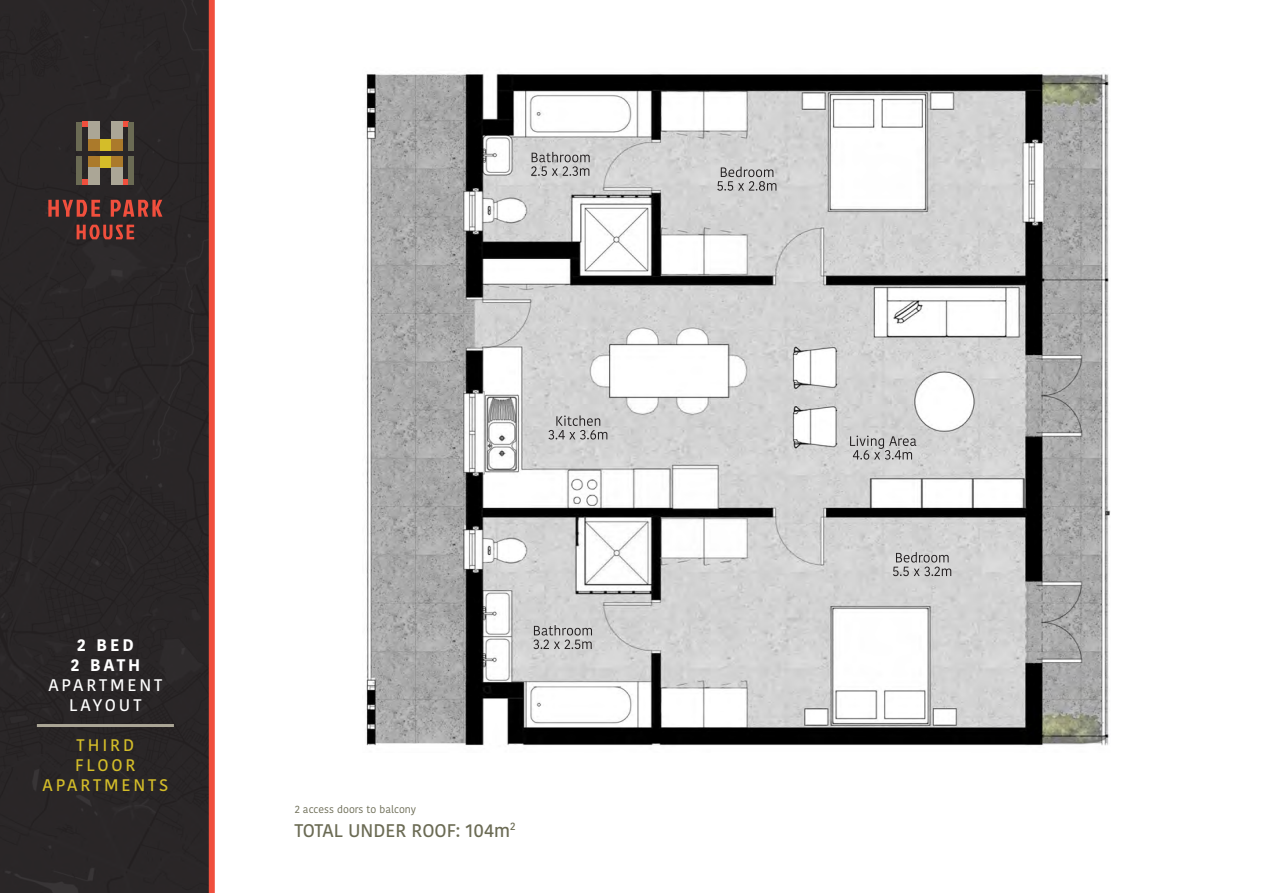
<style>
.page{position:relative;width:1263px;height:893px;background:#fff}
.page>*{position:absolute;margin:0;border:0;box-sizing:border-box;transform-origin:0 0}
.t1{font:500 18.3px "Kohinoor Bangla";color:#6b6b54}
.t2{font:500 16.8px/20.1px "Kohinoor Bangla";letter-spacing:.175em;color:#fff;text-align:center}
.t3{font:500 16.8px/20.1px "Kohinoor Bangla";letter-spacing:.175em;color:#d4bd29;text-align:center}
.t4{font:700 16.8px "Kohinoor Bangla";color:#fff}
.t5{font:10.5px "Kohinoor Bangla";color:#6b6b54}
.s1{font-weight:700}
</style>
<div class="page">
<div style="left:0;top:0;width:209px;height:893px;background:#2a2627"></div>
<div style="left:209px;top:0;width:6px;height:893px;background:#f04f3d"></div>
<hr style="left:37px;top:724px;width:137px;height:3px;background:#aba696">
<svg style="left:82px;top:122px;width:6px;height:5px"></svg>
<svg style="left:123px;top:122px;width:5px;height:5px"></svg>
<svg style="left:82px;top:179px;width:6px;height:6px"></svg>
<svg style="left:123px;top:179px;width:5px;height:6px"></svg>
<div style="left:100px;top:139px;width:11px;height:11px;background:#d4bd29"></div>
<div style="left:100px;top:156px;width:11px;height:12px;background:#d4bd29"></div>
<div style="left:88px;top:139px;width:12px;height:11px;background:#ab7a2b"></div>
<div style="left:88px;top:156px;width:12px;height:12px;background:#ab7a2b"></div>
<div style="left:111px;top:139px;width:12px;height:11px;background:#ab7a2b"></div>
<div style="left:111px;top:156px;width:12px;height:12px;background:#ab7a2b"></div>
<div style="left:77px;top:122px;width:5px;height:28px;background:#6b6b54"></div>
<div style="left:128px;top:122px;width:6px;height:28px;background:#6b6b54"></div>
<div style="left:77px;top:156px;width:5px;height:29px;background:#6b6b54"></div>
<div style="left:128px;top:156px;width:6px;height:29px;background:#6b6b54"></div>
<div style="left:88px;top:122px;width:12px;height:17px;background:#aba696"></div>
<div style="left:111px;top:122px;width:12px;height:17px;background:#aba696"></div>
<div style="left:88px;top:168px;width:12px;height:17px;background:#aba696"></div>
<div style="left:111px;top:168px;width:12px;height:17px;background:#aba696"></div>
<svg style="left:48px;top:200px;width:52px;height:17px"></svg>
<svg style="left:111px;top:200px;width:51px;height:17px"></svg>
<svg style="left:77px;top:225px;width:57px;height:14px"></svg>
<img style="left:366px;top:74px;width:745px;height:672px">
<svg style="left:531px;top:152px;width:59px;height:24px"></svg>
<svg style="left:717px;top:167px;width:59px;height:24px"></svg>
<svg style="left:548px;top:415px;width:59px;height:25px"></svg>
<svg style="left:850px;top:436px;width:66px;height:24px;background:#b1b0b0"></svg>
<svg style="left:533px;top:625px;width:59px;height:24px"></svg>
<svg style="left:893px;top:552px;width:58px;height:24px"></svg>
<p class="t4" style="left:77px;top:630px;width:58px">2 BED</p>
<p class="t2" style="left:48px;top:654px;width:115px"><span class="s1">2 BATH<br></span>APARTMENT</p>
<p class="t2" style="left:69px;top:695px;width:74px">LAYOUT</p>
<p class="t3" style="left:77px;top:735px;width:59px">THIRD</p>
<p class="t3" style="left:42px;top:755px;width:127px">FLOOR<br>APARTMENTS</p>
<p class="t5" style="left:295px;top:801px;width:123px">2 access doors to balcony</p>
<p class="t1" style="left:294px;top:815px;width:222px">TOTAL UNDER ROOF: 104m<sup>2</sup></p>
</div>
